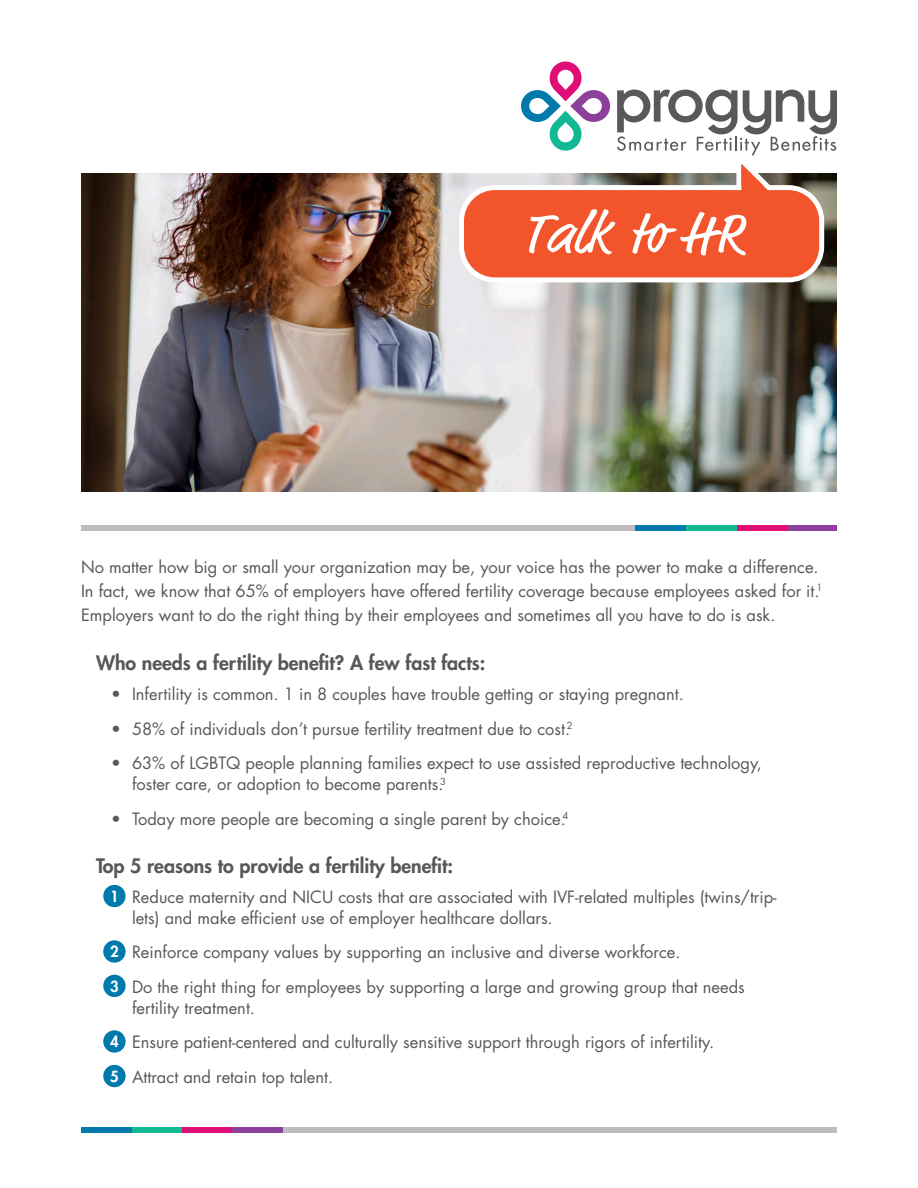
<style>
.page{position:relative;width:918px;height:1188px;background:#fff}
.page>*{position:absolute;margin:0;border:0;box-sizing:border-box;transform-origin:0 0}
.t1{font:58.95px "Market Pro";color:#fff}
.Subhead{font:800 19.5px "Futura Std";color:#57585a}
.Body_Bullet{font:16.5px/21px "Futura Std";color:#57585a}
.Body{font:16.5px/24px "Futura Std";color:#57585a}
.t2{font:800 15px "Futura Std";color:#fff}
</style>
<div class="page">
<img style="left:81px;top:173px;width:756px;height:318px">
<div style="left:462px;top:188px;width:360px;height:92px;background:#f2542b;border-radius:33px"></div>
<div style="left:459px;top:185px;width:365px;height:97px;border:5px solid #fff;border-radius:33px"></div>
<svg style="left:519px;top:61px;width:318px;height:160px"></svg>
<div style="left:81px;top:1127px;width:756px;height:5px;background:#bcbdc0"></div>
<div style="left:232px;top:1127px;width:51px;height:5px;background:#8c4099"></div>
<div style="left:182px;top:1127px;width:50px;height:5px;background:#e00f78"></div>
<div style="left:131px;top:1127px;width:51px;height:5px;background:#12b894"></div>
<div style="left:81px;top:1127px;width:50px;height:5px;background:#007aab"></div>
<div style="left:81px;top:526px;width:756px;height:5px;background:#bcbdc0"></div>
<div style="left:787px;top:526px;width:50px;height:5px;background:#8c4099"></div>
<div style="left:736px;top:526px;width:51px;height:5px;background:#e00f78"></div>
<div style="left:686px;top:526px;width:50px;height:5px;background:#12b894"></div>
<div style="left:635px;top:526px;width:51px;height:5px;background:#007aab"></div>
<div style="left:103px;top:885px;width:23px;height:22px;background:#007aab;border-radius:50%"></div>
<div style="left:103px;top:940px;width:23px;height:23px;background:#007aab;border-radius:50%"></div>
<div style="left:103px;top:975px;width:23px;height:22px;background:#007aab;border-radius:50%"></div>
<div style="left:103px;top:1030px;width:23px;height:23px;background:#007aab;border-radius:50%"></div>
<div style="left:103px;top:1065px;width:23px;height:22px;background:#007aab;border-radius:50%"></div>
<h1 class="t1" style="left:523px;top:194px;width:222px">Talk to HR</h1>
<p class="Body" style="left:81px;top:555px;width:743px">No matter how big or small your organization may be, your voice has the power to make a difference.<br>In fact, we know that 65% of employers have offered fertility coverage because employees asked for it.<sup>1<br></sup>Employers want to do the right thing by their employees and sometimes all you have to do is ask.</p>
<p class="Subhead" style="left:96px;top:651px;width:391px">Who needs a fertility benefit? A few fast facts:</p>
<p class="Body_Bullet" style="left:111px;top:684px;width:574px">• Infertility is common. 1 in 8 couples have trouble getting or staying pregnant.</p>
<p class="Body_Bullet" style="left:111px;top:718px;width:463px">• 58% of individuals don’t pursue fertility treatment due to cost.<sup>2</sup></p>
<p class="Body_Bullet" style="left:132px;top:753px;width:632px;text-indent:-21px">• 63% of LGBTQ people planning families expect to use assisted reproductive technology, foster care, or adoption to become parents.<sup>3</sup></p>
<p class="Body_Bullet" style="left:111px;top:808px;width:459px">• Today more people are becoming a single parent by choice.<sup>4</sup></p>
<p class="Subhead" style="left:96px;top:853px;width:359px">Top 5 reasons to provide a fertility benefit:</p>
<p class="Body_Bullet" style="left:132px;top:886px;width:646px">Reduce maternity and NICU costs that are associated with IVF-related multiples (twins/trip&shy;lets) and make efficient use of employer healthcare dollars.</p>
<p class="Body_Bullet" style="left:132px;top:942px;width:550px">Reinforce company values by supporting an inclusive and diverse workforce.</p>
<p class="Body_Bullet" style="left:132px;top:976px;width:614px">Do the right thing for employees by supporting a large and growing group that needs fertility treatment.</p>
<p class="Body_Bullet" style="left:132px;top:1032px;width:584px">Ensure patient-centered and culturally sensitive support through rigors of infertility.</p>
<p class="Body_Bullet" style="left:132px;top:1066px;width:203px">Attract and retain top talent.</p>
<p class="t2" style="left:110px;top:887px;width:10px">1</p>
<p class="t2" style="left:110px;top:942px;width:10px">2</p>
<p class="t2" style="left:110px;top:977px;width:10px">3</p>
<p class="t2" style="left:110px;top:1032px;width:10px">4</p>
<p class="t2" style="left:110px;top:1067px;width:10px">5</p>
</div>
